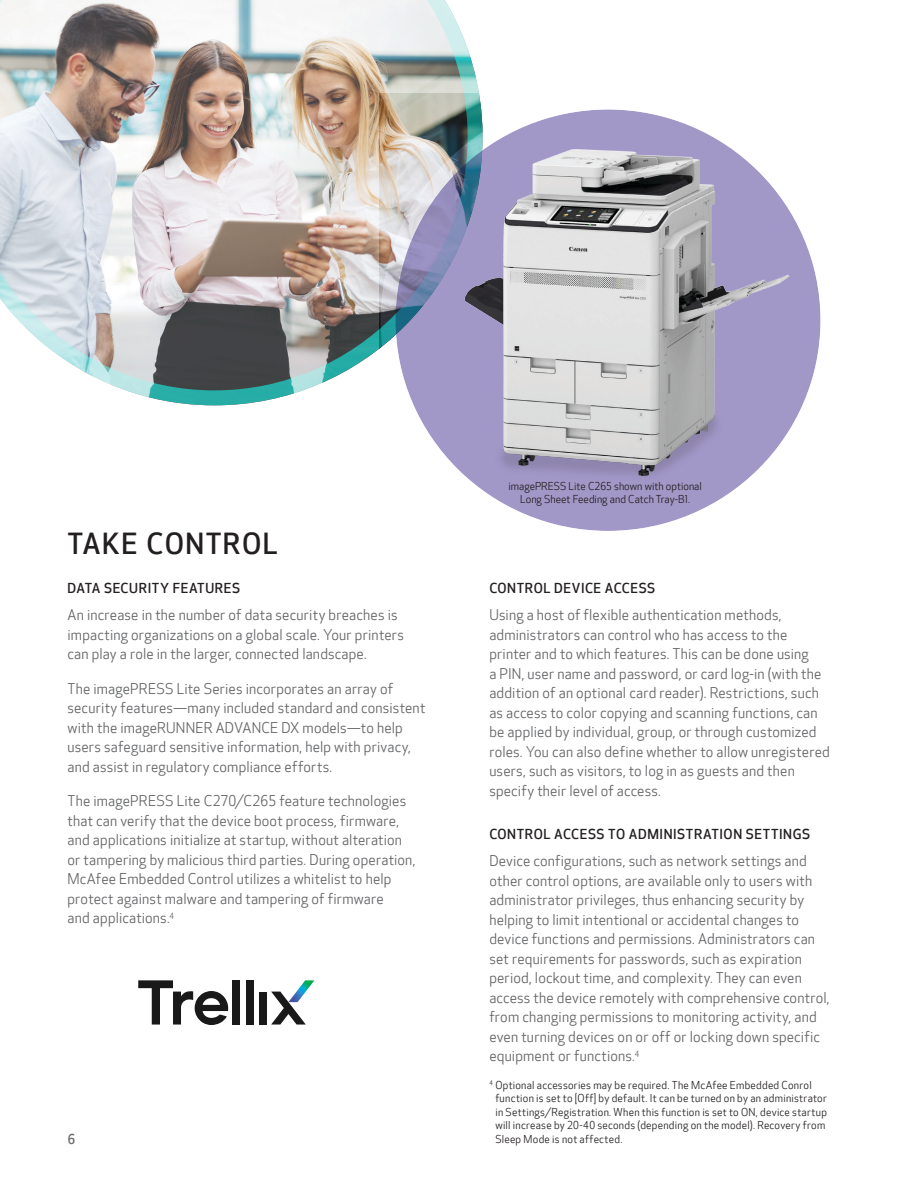
<style>
.page{position:relative;width:918px;height:1188px;background:#fff}
.page>*{position:absolute;margin:0;border:0;box-sizing:border-box;transform-origin:0 0}
.Page_Header{font:500 28.5px "Optic Sans 301";letter-spacing:.05em;color:#231f20}
.Gray_Text_Last_Parag{font:14.25px/19.5px "Optic Sans 201";letter-spacing:.015em;color:#636466}
.TEXT_Subhead{font:500 13.5px "Optic Sans 301";letter-spacing:.04em;color:#231f20}
.t1{font:500 13.5px "Optic Sans 301";color:#6d6f71}
.FootnotesSP{font:10.5px/13.5px "Optic Sans 201";letter-spacing:.025em;color:#231f20}
.FootnotesSP-2{font:10.5px/12.6px "Optic Sans 201";color:#231f20;text-align:center}
</style>
<div class="page">
<img style="left:0;top:0;width:483px;height:405px">
<svg style="left:396px;top:109px;width:424px;height:422px;background:#9c95c3"></svg>
<div style="left:381px;top:94px;width:454px;height:452px;border:15px solid #d7d2e9;border-radius:50%"></div>
<img style="left:458px;top:137px;width:340px;height:356px">
<svg style="left:138px;top:980px;width:90px;height:45px"></svg>
<div style="left:232px;top:980px;width:8px;height:45px;background:#191919"></div>
<div style="left:246px;top:980px;width:8px;height:45px;background:#191919"></div>
<div style="left:259px;top:992px;width:8px;height:33px;background:#191919"></div>
<svg style="left:271px;top:980px;width:43px;height:45px"></svg>
<h1 class="Page_Header" style="left:68px;top:527px;width:212px">TAKE CONTROL</h1>
<h2 class="TEXT_Subhead" style="left:68px;top:581px;width:174px">DATA SECURITY FEATURES</h2>
<p class="Gray_Text_Last_Parag" style="left:68px;top:606px;width:338px">An increase in the number of data security breaches is impacting organizations on a global scale. Your printers can play a role in the larger, connected landscape.</p>
<p class="Gray_Text_Last_Parag" style="left:68px;top:679px;width:359px">The imagePRESS Lite Series incorporates an array of security features—many included standard and consistent with the imageRUNNER ADVANCE DX models—to help users safeguard sensitive information, help with privacy, and assist in regulatory compliance efforts.</p>
<p class="Gray_Text_Last_Parag" style="left:68px;top:792px;width:350px">The imagePRESS Lite C270/C265 feature technologies that can verify that the device boot process, firmware, and applications initialize at startup, without alteration or tampering by malicious third parties. During operation, McAfee Embedded Control utilizes a whitelist to help protect against malware and tampering of firmware<br>and applications.<sup>4</sup></p>
<p class="t1" style="left:68px;top:1132px;width:9px">6</p>
<p class="FootnotesSP-2" style="left:509px;top:481px;width:195px">imagePRESS Lite C265 shown with optional<br>Long Sheet Feeding and Catch Tray-B1.</p>
<h2 class="TEXT_Subhead" style="left:489px;top:581px;width:167px">CONTROL DEVICE ACCESS</h2>
<p class="Gray_Text_Last_Parag" style="left:489px;top:606px;width:342px">Using a host of flexible authentication methods, administrators can control who has access to the printer and to which features. This can be done using<br>a PIN, user name and password, or card log-in (with the addition of an optional card reader). Restrictions, such as access to color copying and scanning functions, can be applied by individual, group, or through customized roles. You can also define whether to allow unregistered users, such as visitors, to log in as guests and then specify their level of access.</p>
<h2 class="TEXT_Subhead" style="left:489px;top:827px;width:322px">CONTROL ACCESS TO ADMINISTRATION SETTINGS</h2>
<p class="Gray_Text_Last_Parag" style="left:489px;top:852px;width:342px">Device configurations, such as network settings and other control options, are available only to users with administrator privileges, thus enhancing security by helping to limit intentional or accidental changes to device functions and permissions. Administrators can set requirements for passwords, such as expiration period, lockout time, and complexity. They can even access the device remotely with comprehensive control, from changing permissions to monitoring activity, and even turning devices on or off or locking down specific equipment or functions.<sup>4</sup></p>
<p class="FootnotesSP" style="left:495px;top:1079px;width:333px;text-indent:-6px"><sup>4</sup> Optional accessories may be required. The McAfee Embedded Conrol function is set to [Off] by default. It can be turned on by an administrator in Settings/Registration. When this function is set to ON, device startup will increase by 20-40 seconds (depending on the model). Recovery from Sleep Mode is not affected.</p>
</div>
